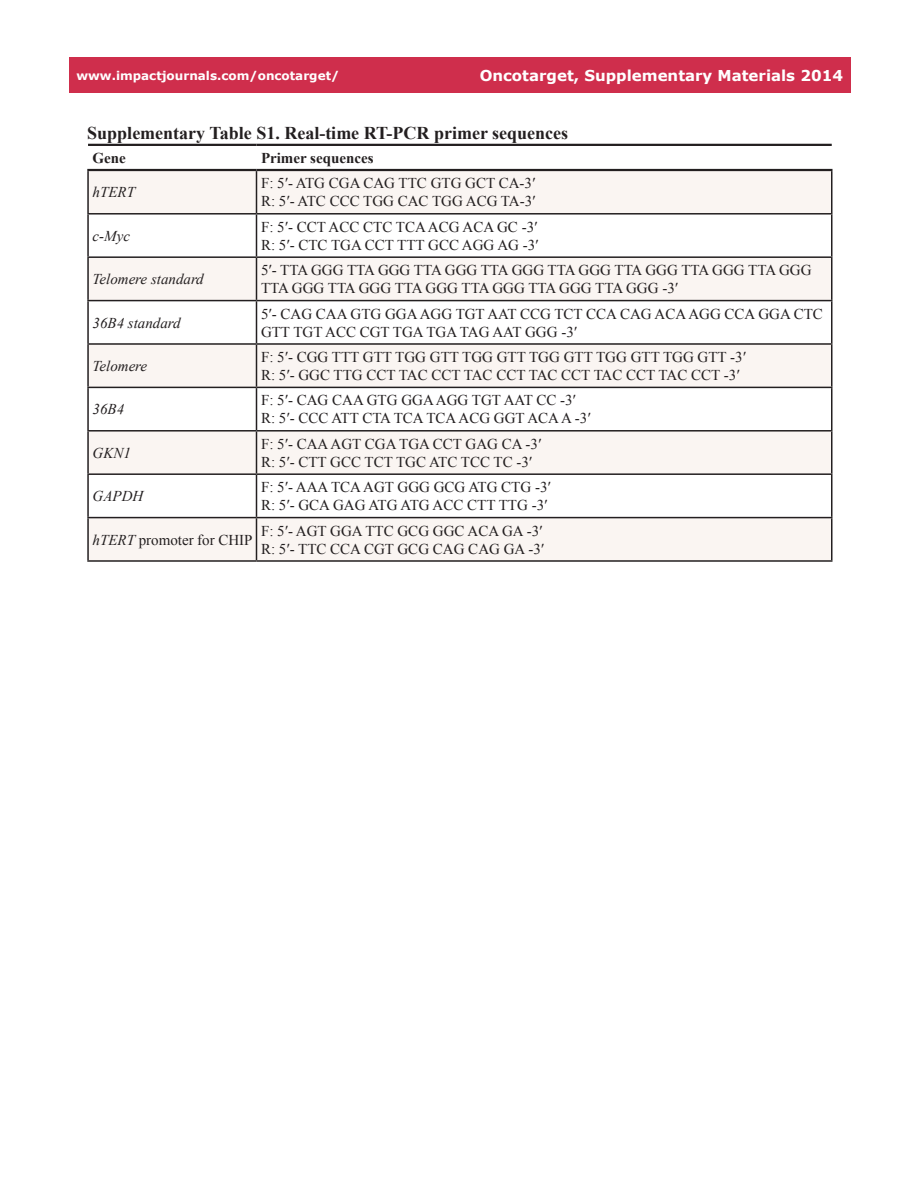
<style>
.page{position:relative;width:918px;height:1188px;background:#fff}
.page>*{position:absolute;margin:0;border:0;box-sizing:border-box;transform-origin:0 0}
.TableTitle{font:700 18px "Times New Roman";color:#231f20}
.TableText{font:15px/18px "Times New Roman";color:#231f20}
.TableText-2{font:italic 15px "Times New Roman";color:#231f20}
.t1{font:700 15px "Verdana";color:#fff}
.Table_head{font:700 15px "Times New Roman";color:#231f20}
.t2{font:700 12px "Verdana";color:#fff}
.s1{font-style:italic}
</style>
<div class="page">
<div style="left:69px;top:57px;width:781px;height:36px;background:#cf2e4c"></div>
<svg style="left:88px;top:168px;width:744px;height:1px"></svg>
<div style="left:89px;top:171px;width:742px;height:389px;background:#faf5f2"></div>
<svg style="left:89px;top:215px;width:742px;height:302px"></svg>
<hr style="left:87px;top:171px;width:2px;height:42px;background:#231f20">
<hr style="left:831px;top:171px;width:1px;height:42px;background:#231f20">
<hr style="left:87px;top:215px;width:2px;height:41px;background:#231f20">
<hr style="left:831px;top:215px;width:1px;height:41px;background:#231f20">
<hr style="left:87px;top:258px;width:2px;height:42px;background:#231f20">
<hr style="left:831px;top:258px;width:1px;height:42px;background:#231f20">
<hr style="left:87px;top:301px;width:2px;height:42px;background:#231f20">
<hr style="left:831px;top:301px;width:1px;height:42px;background:#231f20">
<hr style="left:87px;top:345px;width:2px;height:42px;background:#231f20">
<hr style="left:831px;top:345px;width:1px;height:42px;background:#231f20">
<hr style="left:87px;top:388px;width:2px;height:42px;background:#231f20">
<hr style="left:831px;top:388px;width:1px;height:42px;background:#231f20">
<hr style="left:87px;top:432px;width:2px;height:41px;background:#231f20">
<hr style="left:831px;top:432px;width:1px;height:41px;background:#231f20">
<hr style="left:87px;top:475px;width:2px;height:42px;background:#231f20">
<hr style="left:831px;top:475px;width:1px;height:42px;background:#231f20">
<hr style="left:87px;top:518px;width:2px;height:42px;background:#231f20">
<hr style="left:831px;top:518px;width:1px;height:42px;background:#231f20">
<hr style="left:87px;top:560px;width:169px;height:2px;background:#231f20">
<hr style="left:256px;top:560px;width:576px;height:2px;background:#231f20">
<hr style="left:256px;top:171px;width:1px;height:42px;background:#231f20">
<hr style="left:87px;top:213px;width:169px;height:2px;background:#231f20">
<hr style="left:256px;top:213px;width:576px;height:2px;background:#231f20">
<hr style="left:256px;top:215px;width:1px;height:41px;background:#231f20">
<hr style="left:87px;top:256px;width:169px;height:2px;background:#231f20">
<hr style="left:256px;top:256px;width:576px;height:2px;background:#231f20">
<hr style="left:256px;top:258px;width:1px;height:42px;background:#231f20">
<hr style="left:87px;top:300px;width:169px;height:1px;background:#231f20">
<hr style="left:256px;top:300px;width:576px;height:1px;background:#231f20">
<hr style="left:256px;top:301px;width:1px;height:42px;background:#231f20">
<hr style="left:87px;top:343px;width:169px;height:2px;background:#231f20">
<hr style="left:256px;top:343px;width:576px;height:2px;background:#231f20">
<hr style="left:256px;top:345px;width:1px;height:42px;background:#231f20">
<hr style="left:87px;top:387px;width:169px;height:1px;background:#231f20">
<hr style="left:256px;top:387px;width:576px;height:1px;background:#231f20">
<hr style="left:256px;top:388px;width:1px;height:42px;background:#231f20">
<hr style="left:87px;top:430px;width:169px;height:2px;background:#231f20">
<hr style="left:256px;top:430px;width:576px;height:2px;background:#231f20">
<hr style="left:256px;top:432px;width:1px;height:41px;background:#231f20">
<hr style="left:87px;top:473px;width:169px;height:2px;background:#231f20">
<hr style="left:256px;top:473px;width:576px;height:2px;background:#231f20">
<hr style="left:256px;top:475px;width:1px;height:42px;background:#231f20">
<hr style="left:87px;top:517px;width:169px;height:1px;background:#231f20">
<hr style="left:256px;top:517px;width:576px;height:1px;background:#231f20">
<hr style="left:256px;top:518px;width:1px;height:42px;background:#231f20">
<hr style="left:88px;top:144px;width:168px;height:2px;background:#231f20">
<hr style="left:256px;top:144px;width:576px;height:2px;background:#231f20">
<hr style="left:87px;top:169px;width:169px;height:2px;background:#231f20">
<hr style="left:256px;top:169px;width:576px;height:2px;background:#231f20">
<p class="t2" style="left:76px;top:67px;width:264px">www.impactjournals.com/oncotarget/</p>
<p class="t1" style="left:480px;top:65px;width:365px">Oncotarget, Supplementary Materials 2014</p>
<p class="TableTitle" style="left:87px;top:121px;width:482px">Supplementary Table S1. Real-time RT-PCR primer sequences</p>
<p class="Table_head" style="left:93px;top:147px;width:35px">Gene</p>
<p class="Table_head" style="left:261px;top:147px;width:114px">Primer sequences</p>
<p class="TableText-2" style="left:93px;top:182px;width:44px">hTERT</p>
<p class="TableText" style="left:261px;top:174px;width:276px">F: 5′- ATG CGA CAG TTC GTG GCT CA-3′</p>
<p class="TableText" style="left:261px;top:192px;width:276px">R: 5′- ATC CCC TGG CAC TGG ACG TA-3′</p>
<p class="TableText-2" style="left:93px;top:225px;width:39px">c-Myc</p>
<p class="TableText" style="left:261px;top:217px;width:278px">F: 5′- CCT ACC CTC TCA ACG ACA GC -3′</p>
<p class="TableText" style="left:261px;top:235px;width:279px">R: 5′- CTC TGA CCT TTT GCC AGG AG -3′</p>
<p class="TableText-2" style="left:93px;top:269px;width:113px">Telomere standard</p>
<p class="TableText" style="left:261px;top:261px;width:552px">5′- TTA GGG TTA GGG TTA GGG TTA GGG TTA GGG TTA GGG TTA GGG TTA GGG<br>TTA GGG TTA GGG TTA GGG TTA GGG TTA GGG TTA GGG -3′</p>
<p class="TableText-2" style="left:93px;top:312px;width:90px">36B4 standard</p>
<p class="TableText" style="left:261px;top:304px;width:563px">5′- CAG CAA GTG GGA AGG TGT AAT CCG TCT CCA CAG ACA AGG CCA GGA CTC<br>GTT TGT ACC CGT TGA TGA TAG AAT GGG -3′</p>
<p class="TableText-2" style="left:93px;top:356px;width:56px">Telomere</p>
<p class="TableText" style="left:261px;top:348px;width:487px">F: 5′- CGG TTT GTT TGG GTT TGG GTT TGG GTT TGG GTT TGG GTT -3′</p>
<p class="TableText" style="left:261px;top:366px;width:480px">R: 5′- GGC TTG CCT TAC CCT TAC CCT TAC CCT TAC CCT TAC CCT -3′</p>
<p class="TableText-2" style="left:93px;top:399px;width:33px">36B4</p>
<p class="TableText-2" style="left:93px;top:442px;width:40px">GKN1</p>
<p class="TableText-2" style="left:93px;top:486px;width:52px">GAPDH</p>
<p class="TableText" style="left:93px;top:530px;width:162px"><span class="s1">hTERT</span> promoter for CHIP</p>
<p class="TableText" style="left:261px;top:391px;width:316px">F: 5′- CAG CAA GTG GGA AGG TGT AAT CC -3′</p>
<p class="TableText" style="left:261px;top:409px;width:331px">R: 5′- CCC ATT CTA TCA TCA ACG GGT ACA A -3′</p>
<p class="TableText" style="left:261px;top:435px;width:282px">F: 5′- CAA AGT CGA TGA CCT GAG CA -3′</p>
<p class="TableText" style="left:261px;top:453px;width:273px">R: 5′- CTT GCC TCT TGC ATC TCC TC -3′</p>
<p class="TableText" style="left:261px;top:478px;width:291px">F: 5′- AAA TCA AGT GGG GCG ATG CTG -3′</p>
<p class="TableText" style="left:261px;top:496px;width:288px">R: 5′- GCA GAG ATG ATG ACC CTT TTG -3′</p>
<p class="TableText" style="left:261px;top:521px;width:283px">F: 5′- AGT GGA TTC GCG GGC ACA GA -3′</p>
<p class="TableText" style="left:261px;top:539px;width:285px">R: 5′- TTC CCA CGT GCG CAG CAG GA -3′</p>
</div>
